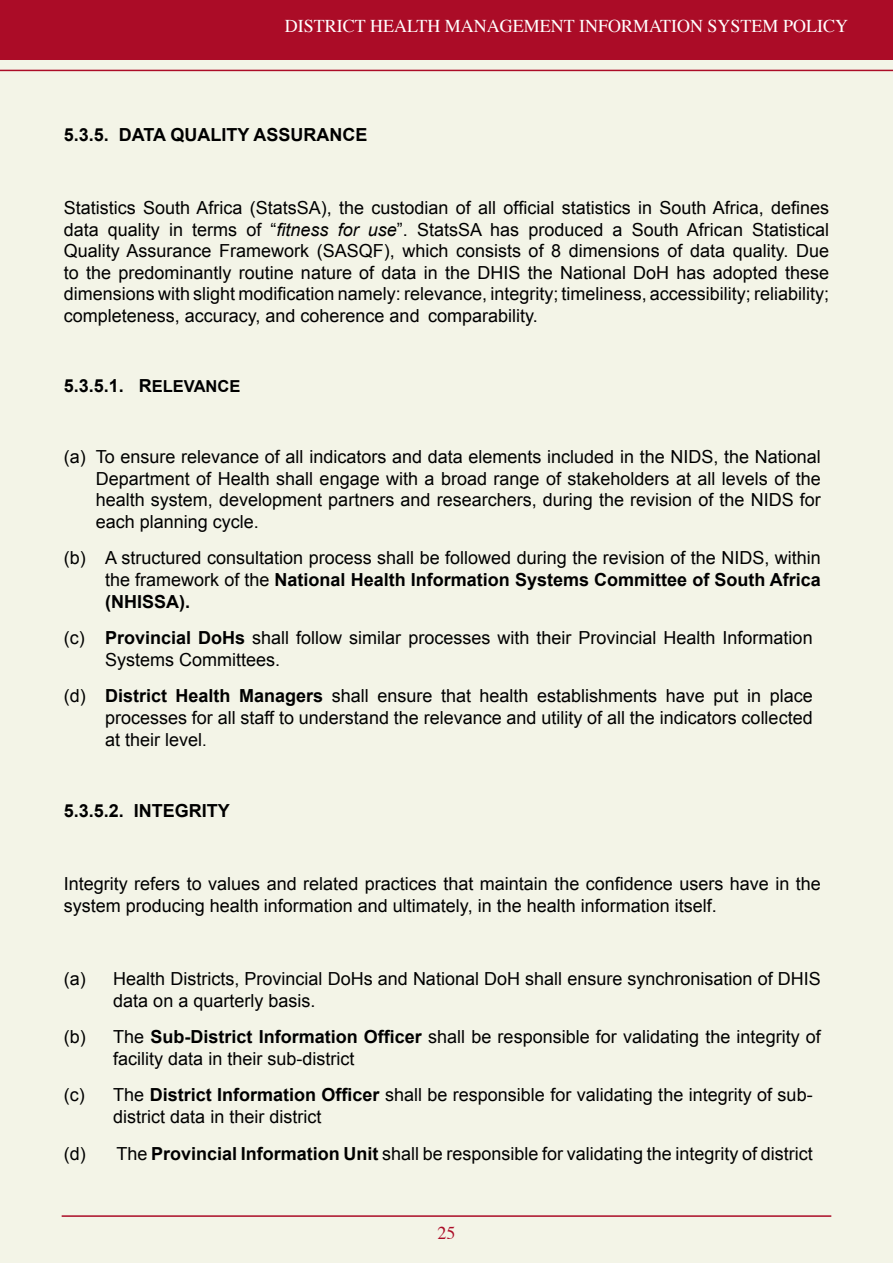
<style>
.page{position:relative;width:893px;height:1263px;background:#f3f4e7}
.page>*{position:absolute;margin:0;border:0;box-sizing:border-box;transform-origin:0 0}
.t1{font:18px/21.6px "Arial";color:#000}
.t2{font:700 18px "Arial";color:#000}
.t3{font:18px "Times";color:#fff}
.t4{font:18px "Times";color:#ab0c27}
.s1{font-style:italic}
.s2{font-size:16.5px}
.s3{font-weight:700}
</style>
<div class="page">
<div style="left:0;top:0;width:893px;height:60px;background:#ab0c27"></div>
<hr style="left:0;top:70px;width:893px;height:1px;background:#ab0c27">
<hr style="left:62px;top:1215px;width:769px;height:2px;background:#ab0c27">
<p class="t3" style="left:285px;top:9px;width:565px">DISTRICT HEALTH MANAGEMENT INFORMATION SYSTEM POLICY</p>
<p class="t2" style="left:64px;top:122px;width:305px">5.3.5. DATA QUALITY ASSURANCE</p>
<p class="t1" style="left:64px;top:197px;width:767px;text-align:justify">Statistics South Africa (StatsSA), the custodian of all official statistics in South Africa, defines data quality in terms of “<span class="s1">fitness for use</span>”. StatsSA has produced a South African Statistical Quality Assurance Framework (SASQF), which consists of 8 dimensions of data quality. Due to the predominantly routine nature of data in the DHIS the National DoH has adopted these dimensions with slight modification namely: relevance, integrity; timeliness, accessibility; reliability; completeness, accuracy, and coherence and comparability.</p>
<p class="t2" style="left:64px;top:373px;width:178px">5.3.5.1. R<span class="s2">ELEVANCE</span></p>
<p class="t1" style="left:96px;top:446px;width:727px;text-align:justify;text-indent:-32px">(a) To ensure relevance of all indicators and data elements included in the NIDS, the National Department of Health shall engage with a broad range of stakeholders at all levels of the health system, development partners and researchers, during the revision of the NIDS for each planning cycle.</p>
<p class="t1" style="left:105px;top:547px;width:717px;text-align:justify;text-indent:-41px">(b) A structured consultation process shall be followed during the revision of the NIDS, within the framework of the <span class="s3">National Health Information Systems Committee of South Africa (NHISSA).</span></p>
<p class="t1" style="left:105px;top:627px;width:709px;text-indent:-41px">(c) <span class="s3">Provincial DoHs</span> shall follow similar processes with their Provincial Health Information<br>Systems Committees.</p>
<p class="t1" style="left:105px;top:685px;width:709px;text-align:justify;text-indent:-41px">(d) <span class="s3">District Health Managers</span> shall ensure that health establishments have put in place processes for all staff to understand the relevance and utility of all the indicators collected at their level<span class="s2">.</span></p>
<p class="t2" style="left:64px;top:799px;width:168px">5.3.5.2. INTEGRITY</p>
<p class="t1" style="left:64px;top:873px;width:759px">Integrity refers to values and related practices that maintain the confidence users have in the system producing health information and ultimately, in the health information itself.</p>
<p class="t1" style="left:113px;top:968px;width:709px;text-indent:-50px">(a) Health Districts, Provincial DoHs and National DoH shall ensure synchronisation of DHIS data on a quarterly basis.</p>
<p class="t1" style="left:113px;top:1026px;width:709px;text-indent:-50px">(b) The <span class="s3">Sub-District Information Officer</span> shall be responsible for validating the integrity of facility data in their sub-district</p>
<p class="t1" style="left:113px;top:1084px;width:701px;text-indent:-50px">(c) The <span class="s3">District Information Officer</span> shall be responsible for validating the integrity of sub&shy;district data in their district</p>
<p class="t1" style="left:64px;top:1143px;width:750px">(d) The <span class="s3">Provincial Information Unit</span> shall be responsible for validating the integrity of district</p>
<p class="t4" style="left:437px;top:1216px;width:19px">25</p>
</div>
